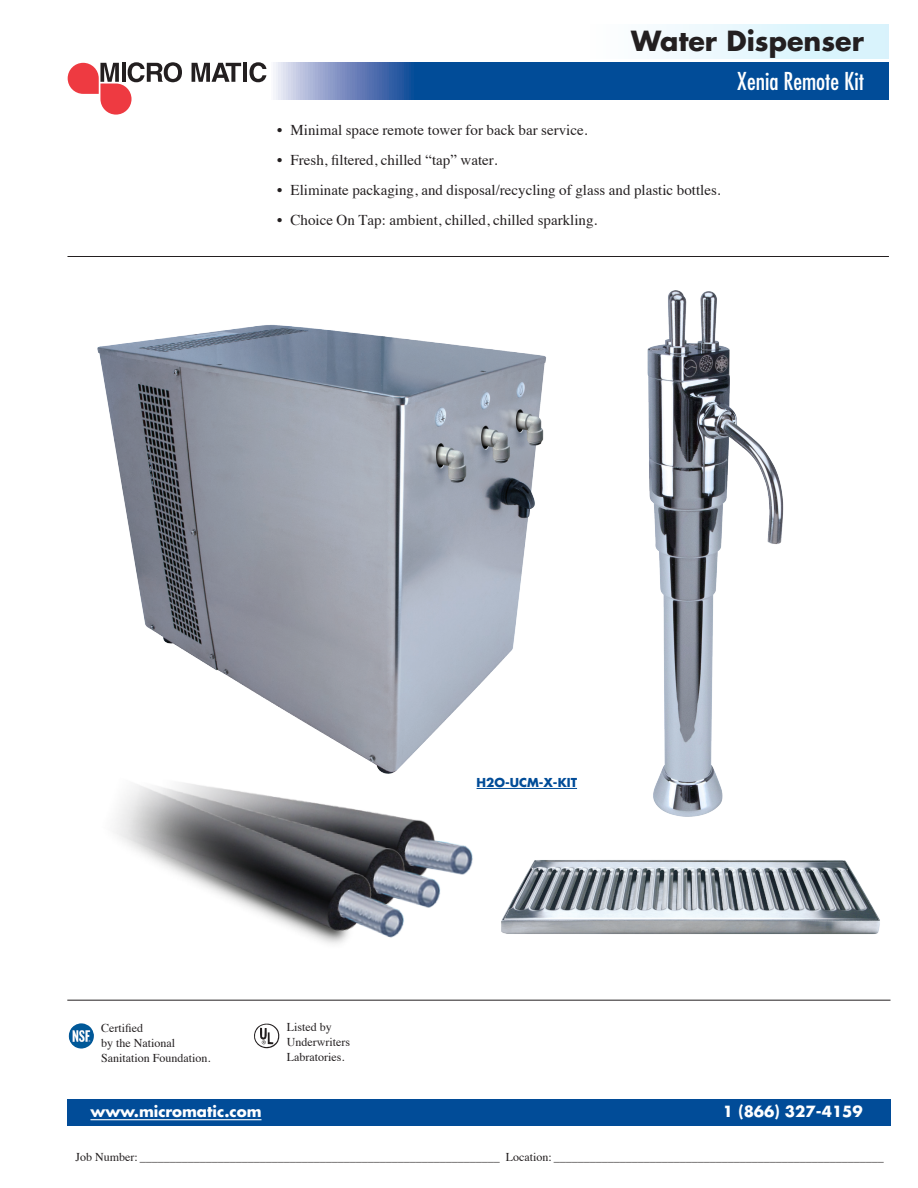
<style>
.page{position:relative;width:918px;height:1188px;background:#fff}
.page>*{position:absolute;margin:0;border:0;box-sizing:border-box;transform-origin:0 0}
.t1{font:700 27px "Futura";color:#231f20}
.t2{font:condensed 24px "Futura";color:#fff}
.t3{font:15px "Times";color:#231f20}
.t4{font:700 15px "Futura";color:#fff}
.t5{font:12px/15px "Times";color:#231f20}
.t6{font:700 12px "Futura";color:#014c98}
</style>
<div class="page">
<hr style="left:68px;top:256px;width:821px;height:1px;background:#231f20">
<div style="left:68px;top:1099px;width:823px;height:27px;background:#014c98"></div>
<hr style="left:90px;top:1119px;width:172px;height:1px;background:#fff">
<svg style="left:266px;top:62px;width:623px;height:38px;background:#1f5ea3"></svg>
<div style="left:516px;top:25px;width:373px;height:34px;background:linear-gradient(to right,#fff,#d4f2fc)"></div>
<svg style="left:68px;top:62px;width:114px;height:53px"></svg>
<svg style="left:192px;top:63px;width:49px;height:19px"></svg>
<hr style="left:243px;top:63px;width:4px;height:19px;background:#231f20">
<svg style="left:249px;top:62px;width:17px;height:20px"></svg>
<hr style="left:67px;top:1000px;width:824px;height:1px;background:#231f20">
<img style="left:69px;top:1023px;width:25px;height:26px">
<svg style="left:254px;top:1024px;width:26px;height:24px"></svg>
<hr style="left:477px;top:788px;width:100px;height:1px;background:#014c98">
<img style="left:97px;top:325px;width:472px;height:463px">
<img style="left:647px;top:290px;width:137px;height:527px">
<img style="left:469px;top:733px;width:45px;height:55px">
<img style="left:469px;top:735px;width:22px;height:135px">
<img style="left:97px;top:722px;width:372px;height:222px">
<img style="left:501px;top:860px;width:379px;height:74px">
<h1 class="t1" style="left:631px;top:22px;width:234px">Water Dispenser</h1>
<h2 class="t2" style="left:737px;top:66px;width:129px">Xenia Remote Kit</h2>
<p class="t3" style="left:277px;top:116px;width:312px">• Minimal space remote tower for back bar service.</p>
<p class="t3" style="left:277px;top:146px;width:222px">• Fresh, filtered, chilled “tap” water.</p>
<p class="t3" style="left:277px;top:176px;width:445px">• Eliminate packaging, and disposal/recycling of glass and plastic bottles.</p>
<p class="t3" style="left:277px;top:206px;width:322px">• Choice On Tap: ambient, chilled, chilled sparkling.</p>
<p class="t5" style="left:101px;top:1019px;width:111px">Certified<br>by the National<br>Sanitation Foundation.</p>
<p class="t5" style="left:287px;top:1019px;width:65px">Listed by<br>Underwriters<br>Labratories.</p>
<p class="t6" style="left:477px;top:774px;width:102px">H2O-UCM-X-KIT</p>
<p class="t4" style="left:90px;top:1101px;width:173px">www.micromatic.com</p>
<p class="t4" style="left:723px;top:1101px;width:141px">1 (866) 327-4159</p>
<p class="t5" style="left:75px;top:1149px;width:810px">Job Number: ____________________________________________________________ Location: _______________________________________________________</p>
</div>
